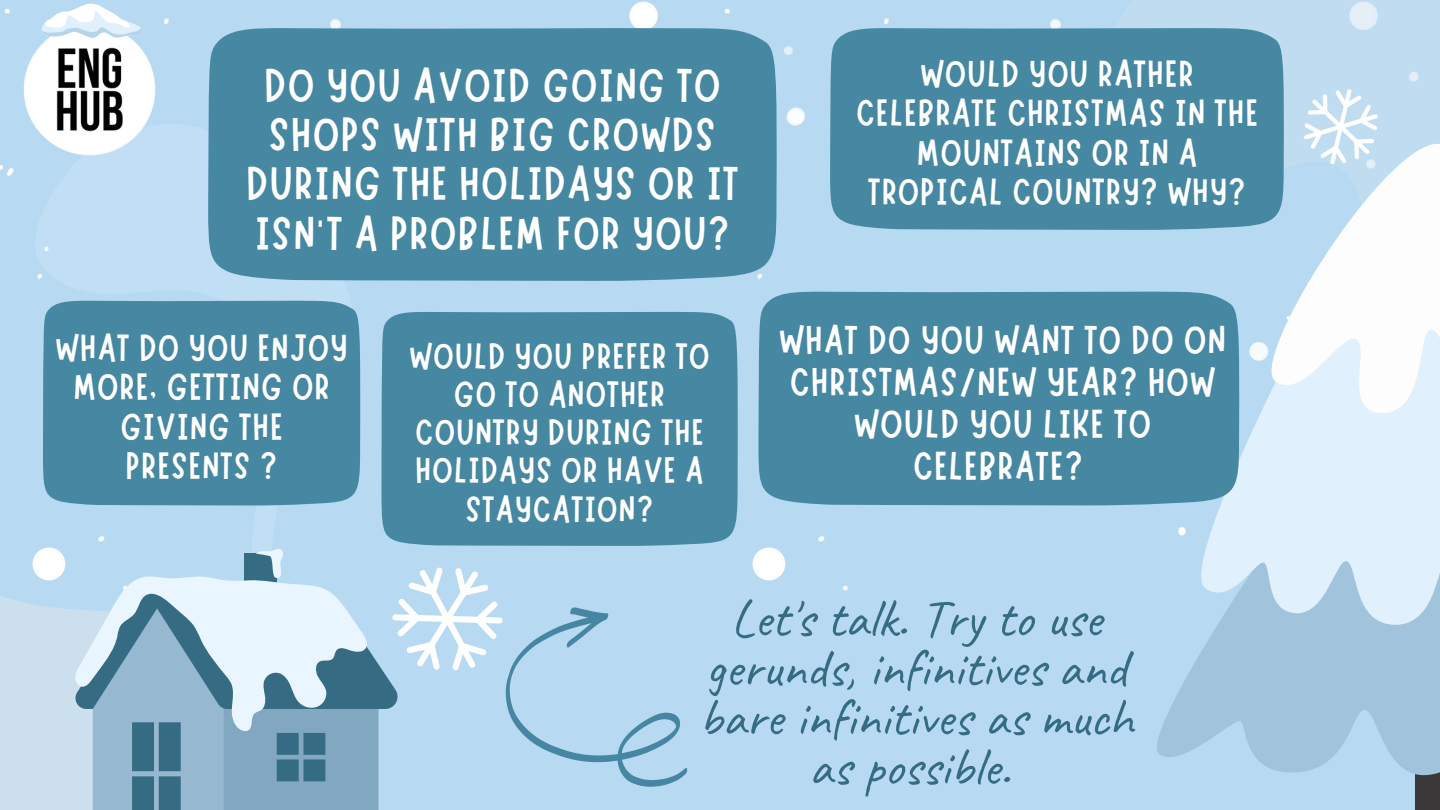
<style>
.page{position:relative;width:1440px;height:810px;background:#b7daf2}
.page>*{position:absolute;margin:0;border:0;box-sizing:border-box;transform-origin:0 0}
.t1{font:53.8px/49.5px "Caveat";color:#366c83;text-align:center}
.t2{font:47.6px/49.3px "Marykate";letter-spacing:.035em;color:#fff;text-align:center}
.t3{font:40.4px/41.8px "Marykate";letter-spacing:.035em;color:#fff;text-align:center}
.t4{font:38px/39.3px "Marykate";letter-spacing:.035em;color:#fff;text-align:center}
.t5{font:36.8px/38.2px "Marykate";letter-spacing:.035em;color:#fff;text-align:center}
</style>
<div class="page">
<div style="left:0;top:596px;width:75px;height:214px;background:#cbdfef"></div>
<svg style="left:1061px;top:1px;width:379px;height:291px;fill:#c0dcf0"></svg>
<svg style="left:32px;top:246px;width:280px;height:317px"></svg>
<div style="left:208px;top:28px;width:569px;height:253px;background:#4687a2"></div>
<svg style="left:75px;top:549px;width:414px;height:261px"></svg>
<svg style="left:1299px;top:86px;width:84px;height:58px"></svg>
<div style="left:1415px;top:705px;width:25px;height:105px;background:#393737"></div>
<svg style="left:1157px;top:626px;width:283px;height:150px;fill:#a1c4dc"></svg>
<svg style="left:1178px;top:282px;width:262px;height:344px;background:#d3e8f7"></svg>
<svg style="left:1248px;top:144px;width:192px;height:269px;fill:#fdfdfd"></svg>
<img style="left:5px;top:9px;width:164px;height:164px">
<svg style="left:40px;top:3px;width:104px;height:36px"></svg>
<svg style="left:488px;top:590px;width:200px;height:209px"></svg>
<div style="left:830px;top:28px;width:454px;height:202px;background:#4687a2"></div>
<div style="left:758px;top:292px;width:481px;height:213px;background:#4687a2"></div>
<div style="left:43px;top:301px;width:317px;height:205px;background:#4687a2"></div>
<div style="left:381px;top:312px;width:357px;height:234px;background:#4687a2"></div>
<p class="t2" style="left:246px;top:56px;width:494px">DO YOU AVOID GOING TO<br>SHOPS WITH BIG CROWDS<br>DURING THE HOLIDAYS OR IT<br>ISN'T A PROBLEM FOR YOU?</p>
<p class="t4" style="left:55px;top:324px;width:294px">WHAT DO YOU ENJOY<br>MORE, GETTING OR<br>GIVING THE<br>PRESENTS ?</p>
<p class="t5" style="left:409px;top:333px;width:302px">WOULD YOU PREFER TO<br>GO TO ANOTHER<br>COUNTRY DURING THE<br>HOLIDAYS OR HAVE A<br>STAYCATION?</p>
<p class="t4" style="left:856px;top:50px;width:403px">WOULD YOU RATHER<br>CELEBRATE CHRISTMAS IN THE<br>MOUNTAINS OR IN A<br>TROPICAL COUNTRY? WHY?</p>
<p class="t3" style="left:779px;top:315px;width:449px">WHAT DO YOU WANT TO DO ON<br>CHRISTMAS/NEW YEAR? HOW<br>WOULD YOU LIKE TO<br>CELEBRATE?</p>
<h1 class="t1" style="left:699px;top:594px;width:436px">Let's talk. Try to use gerunds, infinitives and bare infinitives as much as possible.</h1>
</div>
